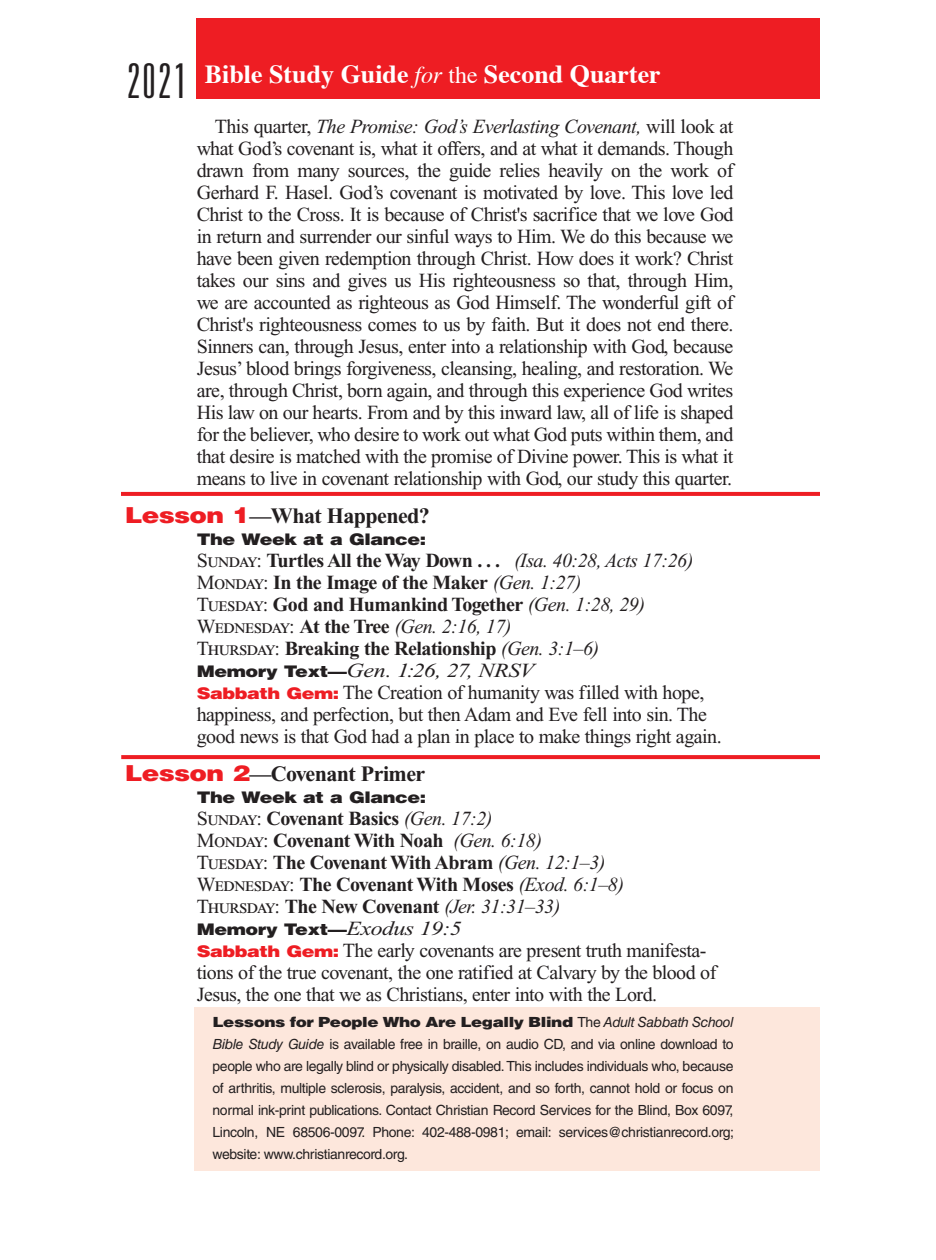
<style>
.page{position:relative;width:936px;height:1260px;background:#fff}
.page>*{position:absolute;margin:0;border:0;box-sizing:border-box;transform-origin:0 0}
.Year{font:300 ultra-condensed 48px "Univers";color:#231f20}
.t1{font:700 26px "Times";color:#fff}
.Question{font:700 22px "Times New Roman PS Std";letter-spacing:-.025em;color:#231f20}
.xxReview-Body{font:20px/22px "Times New Roman PS Std";letter-spacing:-.025em;color:#231f20;text-align:justify}
.xxReview-week_glance{font:700 20px "Times New Roman PS Std";letter-spacing:-.025em;color:#231f20}
.xxReview-week_glance-2{font:20px/22px "Times New Roman PS Std";letter-spacing:-.025em;color:#231f20}
.xxReview-week_glance-3{font:italic 20px "Times New Roman PS Std";letter-spacing:-.025em;color:#231f20}
.xxReview-week_glance-4{font:italic 20px "Times New Roman PS Std";letter-spacing:-.025em;color:#231f20;scale:1.2 1}
.xxReview-week_glance-5{font:900 16px "Helvetica LT Std";letter-spacing:-.025em;color:#231f20;scale:1.2 1}
.XXReview-Visually_Im{font:14px/22px "Helvetica LT Std";letter-spacing:-.025em;color:#231f20;text-align:justify}
.s1{font-weight:400;font-style:italic;font-size:24px}
.s2{font-weight:400;font-size:24px}
.s3{font-style:italic}
.s4{font-family:"Helvetica LT Std";font-weight:900;color:#ee1d23}
.s5{font-weight:400}
.s6{font-weight:400;font-style:italic}
.s7{font-style:normal}
.s8{font-weight:700;font-style:normal}
.s9{font-family:"Helvetica LT Std";font-weight:900;font-style:normal;font-size:16px}
.s10{font-family:"Helvetica LT Std";font-weight:900;font-size:16px;color:#ee1d23}
.s11{font-family:"Times New Roman PS Std";font-weight:400;font-style:italic;font-size:20px}
.s12{font-weight:900}
</style>
<div class="page">
<div style="left:194px;top:1007px;width:626px;height:164px;background:#fde7dc"></div>
<div style="left:196px;top:18px;width:624px;height:81px;background:#ee1d23"></div>
<svg style="left:121px;top:492px;width:699px;height:4px;background:#ee2127"></svg>
<svg style="left:121px;top:755px;width:699px;height:4px;background:#ee2228"></svg>
<p class="Year" style="left:127px;top:56px;width:62px">2021</p>
<p class="t1" style="left:205px;top:49px;width:457px">Bible Study Guide <span class="s1">for</span> <span class="s2">the</span> Second Quarter</p>
<p class="xxReview-Body" style="left:197px;top:115px;width:540px;text-indent:18px">This quarter, <span class="s3">The Promise: God’s Everlasting Covenant,</span> will look at what God’s covenant is, what it offers, and at what it demands. Though drawn from many sources, the guide relies heavily on the work of Gerhard F. Hasel. God’s covenant is motivated by love. This love led Christ to the Cross. It is because of Christ's sacrifice that we love God in return and surrender our sinful ways to Him. We do this because we have been given redemption through Christ. How does it work? Christ takes our sins and gives us His righteousness so that, through Him, we are accounted as righteous as God Himself. The wonderful gift of Christ's righteousness comes to us by faith. But it does not end there.<br>Sinners can, through Jesus, enter into a relationship with God, because Jesus’ blood brings forgiveness, cleansing, healing, and restoration. We are, through Christ, born again, and through this experience God writes His law on our hearts. From and by this inward law, all of life is shaped for the believer, who desire to work out what God puts within them, and that desire is matched with the promise of Divine power. This is what it means to live in covenant relationship with God, our study this quarter.</p>
<p class="Question" style="left:125px;top:503px;width:307px"><span class="s4">Lesson 1</span>—What Happened?</p>
<p class="xxReview-week_glance-5" style="left:197px;top:529px;width:193px">The Week at a Glance:</p>
<p class="xxReview-week_glance" style="left:197px;top:549px;width:498px"><span class="s5">Sunday:</span> Turtles All the Way Down . . . <span class="s6">(Isa. 40:28, Acts 17:26)</span></p>
<p class="xxReview-week_glance" style="left:197px;top:571px;width:386px"><span class="s5">Monday:</span> In the Image of the Maker <span class="s6">(Gen. 1:27)</span></p>
<p class="xxReview-week_glance" style="left:197px;top:593px;width:450px"><span class="s5">Tuesday:</span> God and Humankind Together <span class="s6">(Gen. 1:28, 29)</span></p>
<p class="xxReview-week_glance-3" style="left:197px;top:616px;width:316px"><span class="s7">Wednesday:</span> <span class="s8">At the Tree</span> (Gen. 2:16, 17)</p>
<p class="xxReview-week_glance" style="left:197px;top:637px;width:404px"><span class="s5">Thursday:</span> Breaking the Relationship <span class="s6">(Gen. 3:1–6)</span></p>
<p class="xxReview-week_glance-4" style="left:197px;top:660px;width:283px"><span class="s9">Memory Text—</span>Gen. 1:26, 27, NRSV</p>
<p class="xxReview-week_glance-2" style="left:197px;top:681px;width:526px"><span class="s10">Sabbath Gem:</span> The Creation of humanity was filled with hope, happiness, and perfection, but then Adam and Eve fell into sin. The good news is that God had a plan in place to make things right again.</p>
<p class="Question" style="left:125px;top:761px;width:302px"><span class="s4">Lesson 2</span>—Covenant Primer</p>
<p class="xxReview-week_glance-5" style="left:197px;top:787px;width:193px">The Week at a Glance:</p>
<p class="xxReview-week_glance" style="left:197px;top:807px;width:297px"><span class="s5">Sunday:</span> Covenant Basics <span class="s6">(Gen. 17:2)</span></p>
<p class="xxReview-week_glance" style="left:197px;top:829px;width:347px"><span class="s5">Monday:</span> Covenant With Noah <span class="s6">(Gen. 6:18)</span></p>
<p class="xxReview-week_glance" style="left:197px;top:851px;width:410px"><span class="s5">Tuesday:</span> The Covenant With Abram <span class="s6">(Gen. 12:1–3)</span></p>
<p class="xxReview-week_glance" style="left:197px;top:873px;width:429px"><span class="s5">Wednesday:</span> The Covenant With Moses <span class="s6">(Exod. 6:1–8)</span></p>
<p class="xxReview-week_glance" style="left:197px;top:895px;width:365px"><span class="s5">Thursday:</span> The New Covenant <span class="s6">(Jer. 31:31–33)</span></p>
<p class="xxReview-week_glance-5" style="left:197px;top:919px;width:222px">Memory Text—<span class="s11">Exodus 19:5</span></p>
<p class="xxReview-week_glance-2" style="left:197px;top:939px;width:523px"><span class="s10">Sabbath Gem:</span> The early covenants are present truth manifesta&shy;tions of the true covenant, the one ratified at Calvary by the blood of<br>Jesus, the one that we as Christians, enter into with the Lord.</p>
<p class="XXReview-Visually_Im" style="left:212px;top:1011px;width:523px"><span class="s12">Lessons for People Who Are Legally Blind</span> The <span class="s3">Adult Sabbath School Bible Study Guide</span> is available free in braille, on audio CD, and via online download to people who are legally blind or physically disabled. This includes individuals who, because of arthritis, multiple sclerosis, paralysis, accident, and so forth, cannot hold or focus on normal ink-print publications. Contact Christian Record Services for the Blind, Box 6097, Lincoln, NE 68506-0097. Phone: 402-488-0981; email: services@christianrecord.org; website: www.christianrecord.org.</p>
</div>
